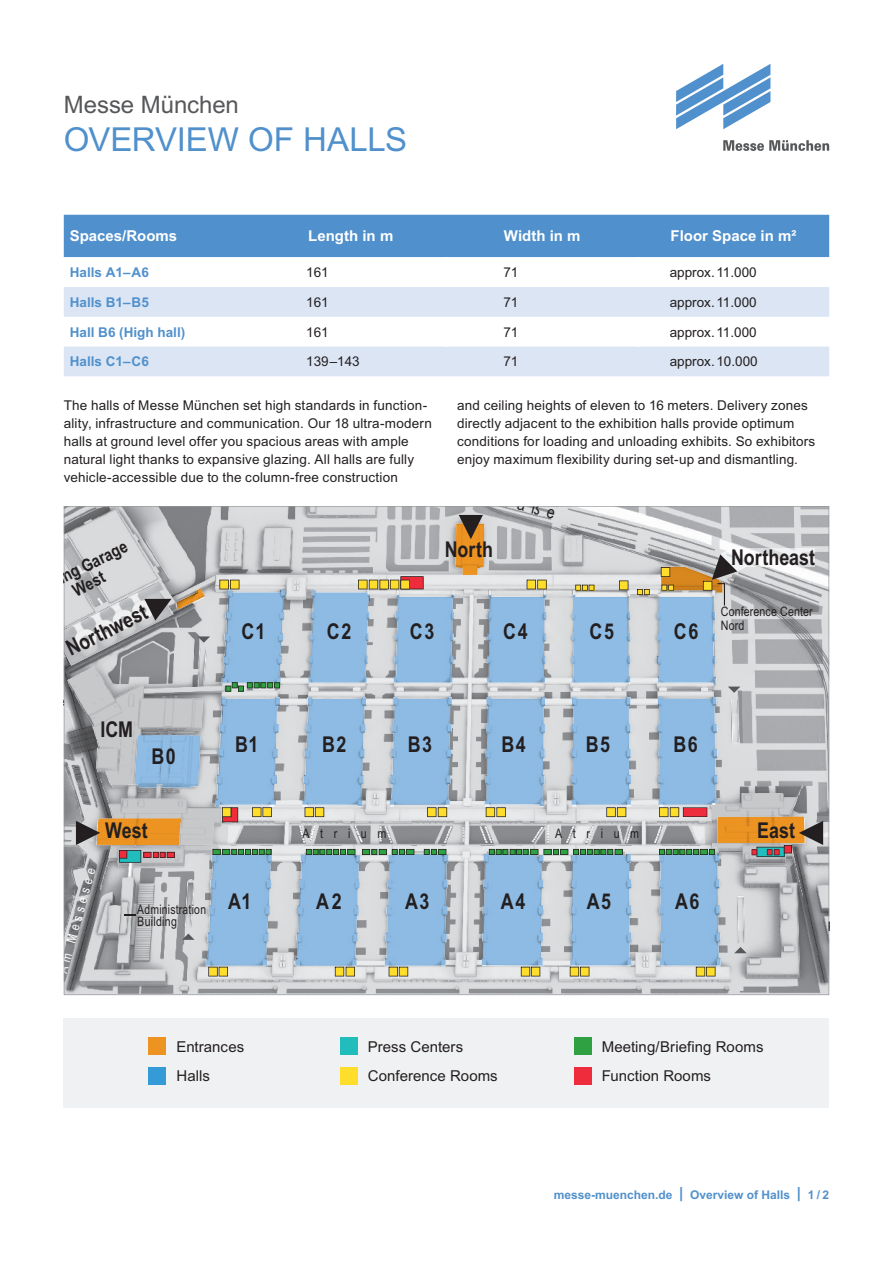
<style>
.page{position:relative;width:893px;height:1263px;background:#fff}
.page>*{position:absolute;margin:0;border:0;box-sizing:border-box;transform-origin:0 0}
.t1{font:33px "Arial";letter-spacing:-.005em;color:#5090cc}
.t2{font:24px "Arial";letter-spacing:-.005em;color:#57585a}
.t3{font:700 21.75px "Arial Narrow";letter-spacing:.025em;color:#231f20}
.t4{font:700 21.75px "Arial Narrow";color:#231f20}
.t5{font:700 17.4px/17.4px "Arial Narrow";color:#231f20;text-align:center}
.t6{font:17.4px "Arial Narrow";color:#231f20}
.t7{font:15px/29.7px "Arial";letter-spacing:.005em;color:#231f20}
.t8{font:700 15px "Arial";color:#fff}
.t9{font:13.5px/18px "Arial";letter-spacing:.01em;color:#231f20}
.t10{font:700 13.5px "Arial";color:#5090cc}
.t11{font:13.05px/12.3px "Arial Narrow";letter-spacing:.015em;color:#231f20}
.t12{font:13.05px "Arial Narrow";color:#fff}
.t13{font:700 12px "Arial";color:#5090cc}
.s1{font-size:15px}
</style>
<div class="page">
<svg style="left:723px;top:140px;width:106px;height:11px"></svg>
<svg style="left:676px;top:64px;width:94px;height:65px"></svg>
<svg style="left:64px;top:506px;width:765px;height:489px;background:#b0bcc6"></svg>
<div style="left:64px;top:1018px;width:765px;height:90px;background:#f0f1f2"></div>
<div style="left:149px;top:1038px;width:17px;height:17px;background:#ec9322"></div>
<div style="left:149px;top:1067px;width:17px;height:17px;background:#359bd6"></div>
<div style="left:340px;top:1038px;width:17px;height:17px;background:#21bdbd"></div>
<div style="left:340px;top:1067px;width:17px;height:17px;background:#ffdd2b"></div>
<div style="left:574px;top:1038px;width:17px;height:17px;background:#30a143"></div>
<div style="left:574px;top:1067px;width:17px;height:17px;background:#ee2c3b"></div>
<div style="left:64px;top:215px;width:765px;height:42px;background:#5090cc"></div>
<svg style="left:64px;top:257px;width:765px;height:1px"></svg>
<svg style="left:64px;top:287px;width:765px;height:89px;fill:#dbe5f4"></svg>
<hr style="left:446px;top:257px;width:1px;height:30px;background:#fff">
<hr style="left:637px;top:257px;width:2px;height:30px;background:#fff">
<hr style="left:446px;top:317px;width:1px;height:30px;background:#fff">
<hr style="left:637px;top:317px;width:2px;height:30px;background:#fff">
<svg style="left:532px;top:506px;width:23px;height:13px"></svg>
<svg style="left:173px;top:321px;width:8px;height:9px"></svg>
<h2 class="t2" style="left:64px;top:89px;width:177px">Messe München</h2>
<h1 class="t1" style="left:64px;top:117px;width:345px">OVERVIEW OF HALLS</h1>
<p class="t8" style="left:70px;top:226px;width:109px">Spaces/Rooms</p>
<p class="t8" style="left:308px;top:226px;width:87px">Length in m</p>
<p class="t8" style="left:504px;top:226px;width:78px">Width in m</p>
<p class="t8" style="left:671px;top:226px;width:127px">Floor Space in m²</p>
<p class="t10" style="left:70px;top:263px;width:81px">Halls A1–A6</p>
<p class="t9" style="left:306px;top:263px;width:24px">161</p>
<p class="t9" style="left:503px;top:263px;width:17px">71</p>
<p class="t9" style="left:670px;top:263px;width:88px">approx. 11.000</p>
<p class="t10" style="left:70px;top:293px;width:81px">Halls B1–B5</p>
<p class="t9" style="left:306px;top:293px;width:24px">161</p>
<p class="t9" style="left:503px;top:293px;width:17px">71</p>
<p class="t9" style="left:670px;top:293px;width:88px">approx. 11.000</p>
<p class="t10" style="left:70px;top:323px;width:117px">Hall B6 (High hall)</p>
<p class="t9" style="left:306px;top:323px;width:24px">161</p>
<p class="t9" style="left:503px;top:323px;width:17px">71</p>
<p class="t9" style="left:670px;top:323px;width:88px">approx. 11.000</p>
<p class="t10" style="left:70px;top:353px;width:81px">Halls C1–C6</p>
<p class="t9" style="left:306px;top:353px;width:55px">139–143</p>
<p class="t9" style="left:503px;top:353px;width:17px">71</p>
<p class="t9" style="left:670px;top:353px;width:89px">approx. 10.000</p>
<p class="t9" style="left:64px;top:396px;width:370px">The halls of Messe München set high standards in function&shy;ality, infrastructure and communication. Our 18 ultra-modern halls at ground level offer you spacious areas with ample natural light thanks to expansive glazing. All halls are fully vehicle-accessible due to the column-free construction</p>
<p class="t9" style="left:457px;top:396px;width:360px">and ceiling heights of eleven to 16 meters. Delivery zones directly adjacent to the exhibition halls provide optimum conditions for loading and unloading exhibits. So exhibitors enjoy maximum flexibility during set-up and dismantling.</p>
<p class="t11" style="left:133px;top:404px;width:46px;rotate:-16deg">München</p>
<p class="t6" style="left:289px;top:445px;width:10px">e</p>
<p class="t5" style="left:28px;top:584px;width:107px;rotate:-27deg">Parking Garage<br>West</p>
<h3 class="t3" style="left:60px;top:634px;width:89px;rotate:-26deg">Northwest</h3>
<h3 class="t3" style="left:242px;top:615px;width:25px">C1</h3>
<h3 class="t3" style="left:445px;top:533px;width:50px">North</h3>
<h3 class="t3" style="left:327px;top:615px;width:26px">C2</h3>
<h3 class="t3" style="left:410px;top:615px;width:26px">C3</h3>
<h3 class="t3" style="left:503px;top:615px;width:26px">C4</h3>
<h3 class="t3" style="left:589px;top:615px;width:26px">C5</h3>
<h3 class="t3" style="left:674px;top:615px;width:26px">C6</h3>
<h3 class="t4" style="left:731px;top:541px;width:86px">Northeast</h3>
<p class="t11" style="left:721px;top:605px;width:93px;line-height:13px">Conference Center<br>Nord</p>
<h3 class="t3" style="left:101px;top:713px;width:34px">ICM</h3>
<h3 class="t3" style="left:151px;top:740px;width:26px">B0</h3>
<h3 class="t3" style="left:235px;top:728px;width:25px">B1</h3>
<h3 class="t3" style="left:322px;top:728px;width:26px">B2</h3>
<h3 class="t3" style="left:408px;top:728px;width:26px">B3</h3>
<h3 class="t3" style="left:501px;top:728px;width:26px">B4</h3>
<h3 class="t3" style="left:586px;top:728px;width:26px">B5</h3>
<h3 class="t3" style="left:673px;top:728px;width:26px">B6</h3>
<h3 class="t3" style="left:105px;top:814px;width:44px">West</h3>
<p class="t12" style="left:54px;top:970px;width:110px;rotate:-75deg">Am Messesee</p>
<p class="t11" style="left:137px;top:902px;width:70px">Administration<br>Building</p>
<p class="t11" style="left:302px;top:827px;width:85px">Atrium</p>
<p class="t11" style="left:555px;top:827px;width:85px">Atrium</p>
<h3 class="t3" style="left:228px;top:885px;width:25px">A1</h3>
<h3 class="t3" style="left:316px;top:885px;width:27px">A2</h3>
<h3 class="t3" style="left:405px;top:885px;width:26px">A3</h3>
<h3 class="t3" style="left:501px;top:885px;width:26px">A4</h3>
<h3 class="t3" style="left:587px;top:885px;width:26px">A5</h3>
<h3 class="t3" style="left:675px;top:885px;width:26px">A6</h3>
<h3 class="t3" style="left:757px;top:814px;width:39px">East</h3>
<p class="t7" style="left:176px;top:1031px;width:69px">Entrances<br>Halls</p>
<p class="t7" style="left:368px;top:1031px;width:131px">Press Centers<br>Conference Rooms</p>
<p class="t7" style="left:602px;top:1031px;width:163px">Meeting/Briefing Rooms<br>Function Rooms</p>
<p class="t13" style="left:554px;top:1187px;width:277px">messe-muenchen.de <span class="s1">|</span> Overview of Halls <span class="s1">|</span> 1 / 2</p>
</div>
